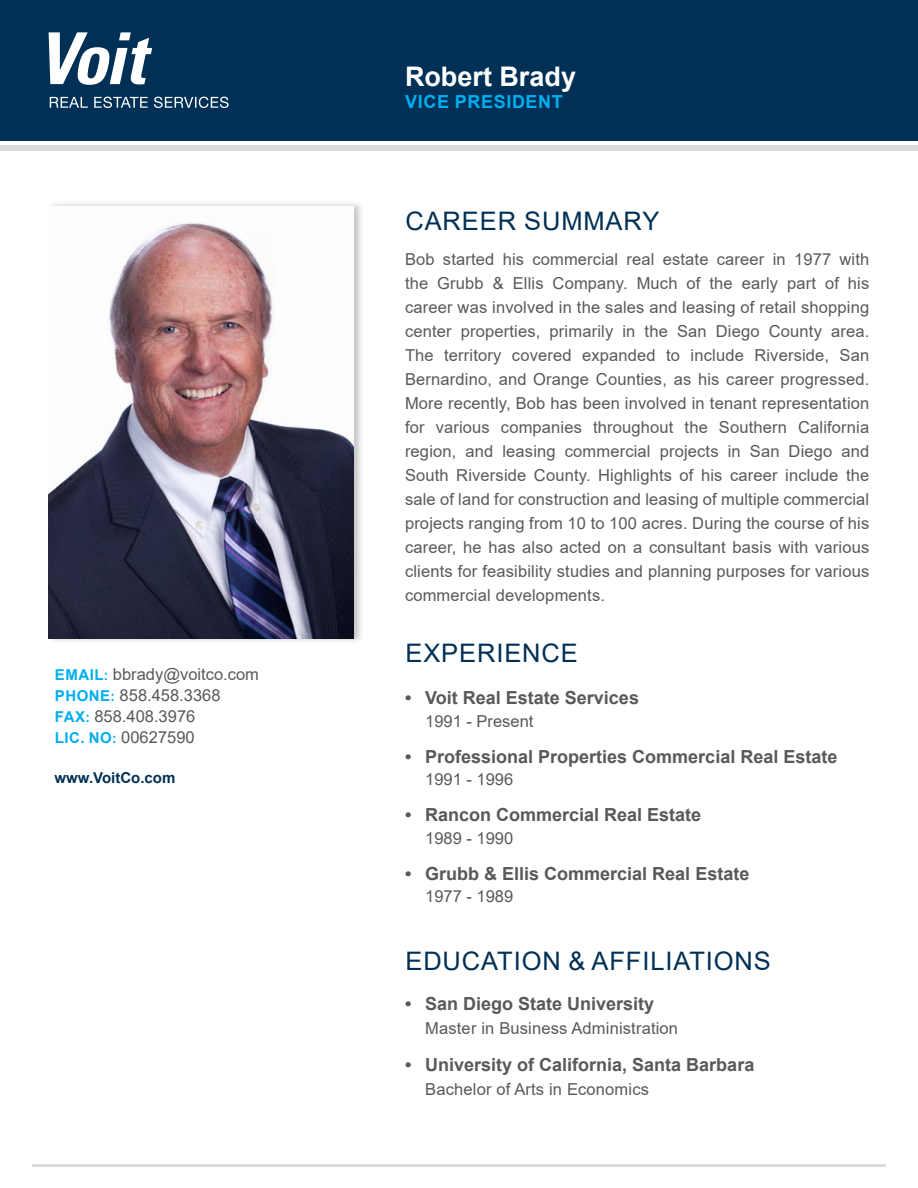
<style>
.page{position:relative;width:918px;height:1188px;background:#fff}
.page>*{position:absolute;margin:0;border:0;box-sizing:border-box;transform-origin:0 0}
.t1{font:700 27px "Arial";color:#fff}
.t2{font:25.5px "Arial";letter-spacing:.035em;color:#003055}
.t3{font:700 18px "Arial";color:#58595b}
.t4{font:700 18px "Arial";letter-spacing:.035em;color:#00aeef}
.t5{font:16.5px/24px "Arial";letter-spacing:.01em;color:#58595b;text-align:justify}
.t6{font:700 15px "Arial";color:#003055}
.s1{font-weight:700;font-size:15px;color:#00aeef}
.s2{font-weight:700;font-size:13.5px;color:#00aeef}
</style>
<div class="page">
<div style="left:0;top:0;width:918px;height:140px;background:#003055"></div>
<div style="left:0;top:146px;width:918px;height:5px;background:#dadbdc"></div>
<hr style="left:32px;top:1164px;width:854px;height:2px;background:#dadbdc">
<svg style="left:50px;top:97px;width:38px;height:11px"></svg>
<svg style="left:94px;top:97px;width:54px;height:11px"></svg>
<svg style="left:154px;top:97px;width:75px;height:11px"></svg>
<svg style="left:49px;top:32px;width:103px;height:53px"></svg>
<div style="left:47px;top:201px;width:317px;height:443px;background:#231f20;opacity:.25"></div>
<img style="left:49px;top:206px;width:305px;height:432px">
<p class="t5" style="left:55px;top:664px;width:206px;line-height:21px;text-align:left"><span class="s1">EMAIL</span><span class="s2">:</span> bbrady@voitco.com<br><span class="s1">PHONE</span><span class="s2">:</span> 858.458.3368<br><span class="s1">FAX</span><span class="s2">:</span> 858.408.3976<br><span class="s1">LIC. NO</span><span class="s2">:</span> 00627590</p>
<p class="t6" style="left:55px;top:767px;width:122px">www.VoitCo.com</p>
<h1 class="t1" style="left:405px;top:58px;width:173px">Robert Brady</h1>
<p class="t4" style="left:405px;top:89px;width:159px">VICE PRESIDENT</p>
<h2 class="t2" style="left:405px;top:203px;width:255px">CAREER SUMMARY</h2>
<p class="t5" style="left:405px;top:247px;width:466px">Bob started his commercial real estate career in 1977 with the Grubb &amp; Ellis Company. Much of the early part of his career was involved in the sales and leasing of retail shopping center properties, primarily in the San Diego County area.<br>The territory covered expanded to include Riverside, San Bernardino, and Orange Counties, as his career progressed.<br>More recently, Bob has been involved in tenant representation for various companies throughout the Southern California region, and leasing commercial projects in San Diego and South Riverside County. Highlights of his career include the sale of land for construction and leasing of multiple commercial projects ranging from 10 to 100 acres. During the course of his career, he has also acted on a consultant basis with various clients for feasibility studies and planning purposes for various commercial developments.</p>
<h2 class="t2" style="left:405px;top:635px;width:174px">EXPERIENCE</h2>
<p class="t3" style="left:405px;top:685px;width:236px">• Voit Real Estate Services</p>
<p class="t5" style="left:425px;top:709px;width:110px">1991 - Present</p>
<p class="t3" style="left:405px;top:744px;width:434px">• Professional Properties Commercial Real Estate</p>
<p class="t5" style="left:425px;top:767px;width:90px">1991 - 1996</p>
<p class="t3" style="left:405px;top:802px;width:298px">• Rancon Commercial Real Estate</p>
<p class="t5" style="left:425px;top:826px;width:90px">1989 - 1990</p>
<p class="t3" style="left:405px;top:861px;width:346px">• Grubb &amp; Ellis Commercial Real Estate</p>
<p class="t5" style="left:425px;top:884px;width:90px">1977 - 1989</p>
<h2 class="t2" style="left:405px;top:943px;width:367px">EDUCATION &amp; AFFILIATIONS</h2>
<p class="t3" style="left:405px;top:991px;width:251px">• San Diego State University</p>
<p class="t5" style="left:425px;top:1016px;width:254px">Master in Business Administration</p>
<p class="t3" style="left:405px;top:1052px;width:351px">• University of California, Santa Barbara</p>
<p class="t5" style="left:425px;top:1077px;width:225px">Bachelor of Arts in Economics</p>
</div>
